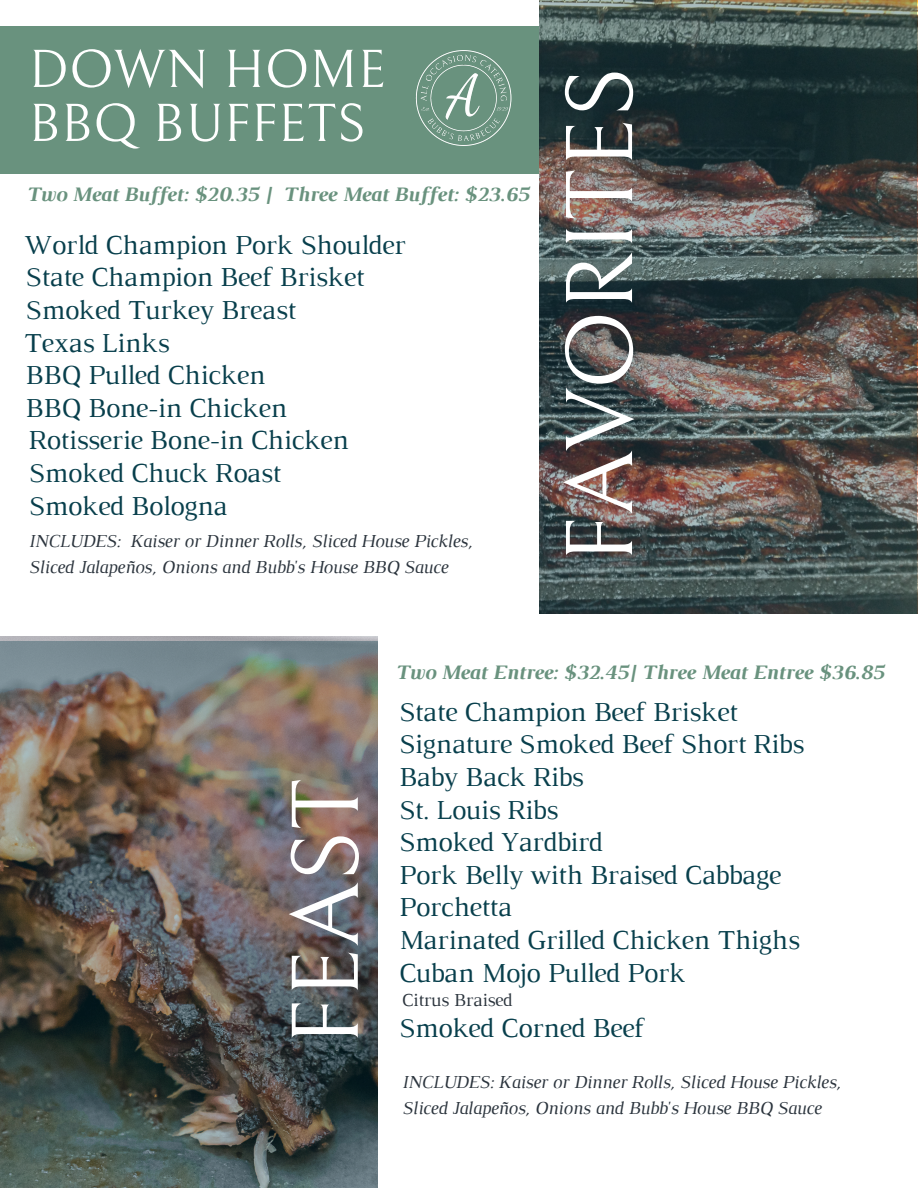
<style>
.page{position:relative;width:918px;height:1188px;background:#fff}
.page>*{position:absolute;margin:0;border:0;box-sizing:border-box;transform-origin:0 0}
.t1{font:96px "Bellefair";color:#fff}
.t2{font:54px/54px "Bellefair";letter-spacing:.005em;color:#fff}
.t3{font:28.05px/32.7px "Luthier";letter-spacing:-.02em;color:#083f4c}
.t4{font:italic 700 21px "Luthier";letter-spacing:-.02em;color:#69927e}
.t5{font:italic 18.75px/25.8px "Luthier";letter-spacing:-.02em;color:#2b343d}
.t6{font:18.75px "Luthier";letter-spacing:-.02em;color:#2b343d}
</style>
<div class="page">
<div style="left:0;top:27px;width:559px;height:147px;background:#69927e"></div>
<img style="left:416px;top:51px;width:96px;height:94px">
<img style="left:539px;top:0;width:378px;height:613px">
<img style="left:0;top:641px;width:378px;height:547px">
<h2 class="t2" style="left:29px;top:44px;width:359px">DOWN HOME<br>BBQ BUFFETS</h2>
<p class="t4" style="left:25px;top:186px;width:505px">Two Meat Buffet: $20.35 | Three Meat Buffet: $23.65</p>
<p class="t3" style="left:24px;top:230px;width:383px">World Champion Pork Shoulder<br>State Champion Beef Brisket<br>Smoked Turkey Breast</p>
<p class="t3" style="left:24px;top:328px;width:327px">Texas Links<br>BBQ Pulled Chicken<br>BBQ Bone-in Chicken<br>Rotisserie Bone-in Chicken</p>
<p class="t3" style="left:29px;top:459px;width:254px">Smoked Chuck Roast<br>Smoked Bologna</p>
<p class="t5" style="left:29px;top:529px;width:446px">INCLUDES: Kaiser or Dinner Rolls, Sliced House Pickles,<br>Sliced Jalapeños, Onions and Bubb's House BBQ Sauce</p>
<h1 class="t1" style="left:549px;top:564px;width:498px;rotate:-90deg">FAVORITES</h1>
<h1 class="t1" style="left:274px;top:1046px;width:270px;rotate:-90deg">FEAST</h1>
<p class="t4" style="left:394px;top:664px;width:491px">Two Meat Entree: $32.45| Three Meat Entree $36.85</p>
<p class="t3" style="left:399px;top:697px;width:407px">State Champion Beef Brisket<br>Signature Smoked Beef Short Ribs<br>Baby Back Ribs<br>St. Louis Ribs<br>Smoked Yardbird<br>Pork Belly with Braised Cabbage</p>
<p class="t3" style="left:399px;top:893px;width:403px">Porchetta<br>Marinated Grilled Chicken Thighs<br>Cuban Mojo Pulled Pork</p>
<p class="t6" style="left:402px;top:993px;width:112px">Citrus Braised</p>
<p class="t3" style="left:399px;top:1013px;width:247px">Smoked Corned Beef</p>
<p class="t5" style="left:402px;top:1070px;width:441px">INCLUDES: Kaiser or Dinner Rolls, Sliced House Pickles,<br>Sliced Jalapeños, Onions and Bubb's House BBQ Sauce</p>
</div>
